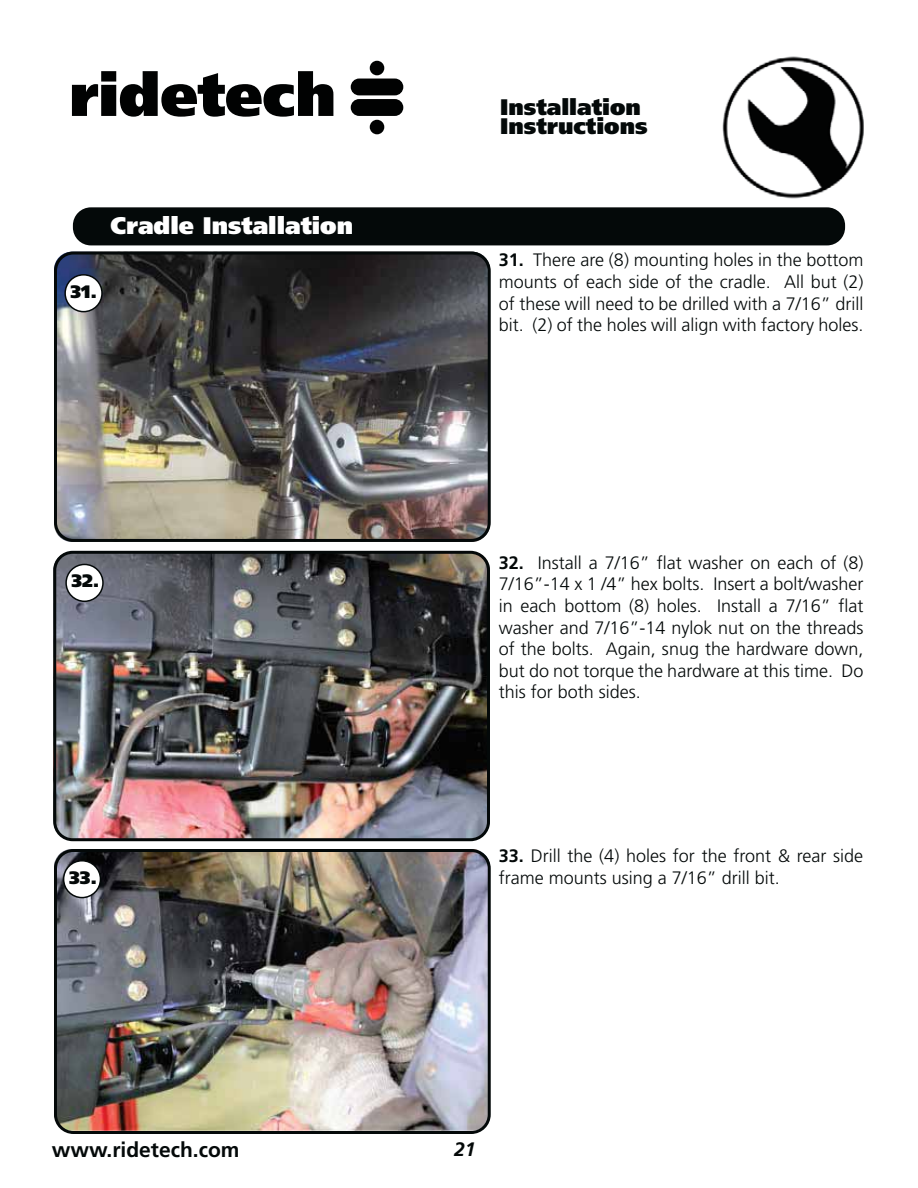
<style>
.page{position:relative;width:918px;height:1188px;background:#fff}
.page>*{position:absolute;margin:0;border:0;box-sizing:border-box;transform-origin:0 0}
.t1{font:900 24px "Frutiger LT Pro";color:#fff}
.t2{font:900 22.5px/19.5px "Frutiger LT Pro";color:#040909}
.t3{font:700 21px "Frutiger LT Pro";color:#040909}
.t4{font:italic 700 19.5px "Frutiger LT Pro";color:#040909}
.t5{font:300 18px/21.6px "Frutiger LT Pro";color:#040909;text-align:justify}
.t6{font:900 18px "Frutiger LT Pro";color:#040909}
.s1{font-weight:700}
</style>
<div class="page">
<img style="left:722px;top:56px;width:142px;height:143px">
<svg style="left:72px;top:71px;width:261px;height:46px"></svg>
<div style="left:351px;top:79px;width:52px;height:16px;background:#010202;border-radius:8px"></div>
<div style="left:351px;top:99px;width:52px;height:17px;background:#010202;border-radius:8px"></div>
<div style="left:370px;top:61px;width:14px;height:14px;background:#010202;border-radius:50%"></div>
<div style="left:370px;top:120px;width:14px;height:14px;background:#010202;border-radius:50%"></div>
<img style="left:54px;top:849px;width:436px;height:282px;border-radius:18px">
<img style="left:53px;top:552px;width:437px;height:287px;border-radius:18px">
<img style="left:54px;top:252px;width:436px;height:290px;border-radius:18px">
<div style="left:54px;top:252px;width:437px;height:290px;border:3px solid #040909;border-radius:18px"></div>
<div style="left:73px;top:207px;width:772px;height:38px;background:#040909;border-radius:18px"></div>
<div style="left:53px;top:551px;width:437px;height:290px;border:3px solid #040909;border-radius:18px"></div>
<div style="left:54px;top:849px;width:437px;height:285px;border:3px solid #040909;border-radius:18px"></div>
<div style="left:64px;top:861px;width:36px;height:37px;background:#fff;border-radius:50%"></div>
<div style="left:63px;top:860px;width:38px;height:38px;border:2px solid #040909;border-radius:50%"></div>
<div style="left:66px;top:564px;width:37px;height:37px;background:#fff;border-radius:50%"></div>
<div style="left:65px;top:564px;width:39px;height:38px;border:2px solid #040909;border-radius:50%"></div>
<div style="left:65px;top:275px;width:37px;height:37px;background:#fff;border-radius:50%"></div>
<div style="left:64px;top:274px;width:39px;height:38px;border:2px solid #040909;border-radius:50%"></div>
<h1 class="t1" style="left:110px;top:216px;width:244px">Cradle Installation</h1>
<p class="t6" style="left:71px;top:284px;width:28px">31.</p>
<p class="t6" style="left:72px;top:573px;width:29px">32.</p>
<p class="t2" style="left:500px;top:98px;width:149px">Installation<br>Instructions</p>
<p class="t5" style="left:499px;top:250px;width:366px"><span class="s1">31.</span> There are (8) mounting holes in the bottom mounts of each side of the cradle. All but (2) of these will need to be drilled with a 7/16” drill bit. (2) of the holes will align with factory holes.</p>
<p class="t5" style="left:499px;top:553px;width:366px"><span class="s1">32.</span> Install a 7/16” flat washer on each of (8)<br>7/16”-14 x 1 /4” hex bolts. Insert a bolt/washer in each bottom (8) holes. Install a 7/16” flat washer and 7/16”-14 nylok nut on the threads of the bolts. Again, snug the hardware down, but do not torque the hardware at this time. Do this for both sides.</p>
<p class="t5" style="left:499px;top:846px;width:366px"><span class="s1">33.</span> Drill the (4) holes for the front &amp; rear side</p>
<p class="t6" style="left:69px;top:870px;width:29px">33.</p>
<p class="t5" style="left:499px;top:868px;width:283px">frame mounts using a 7/16” drill bit.</p>
<p class="t3" style="left:52px;top:1141px;width:189px">www.ridetech.com</p>
<p class="t4" style="left:454px;top:1141px;width:23px">21</p>
</div>
